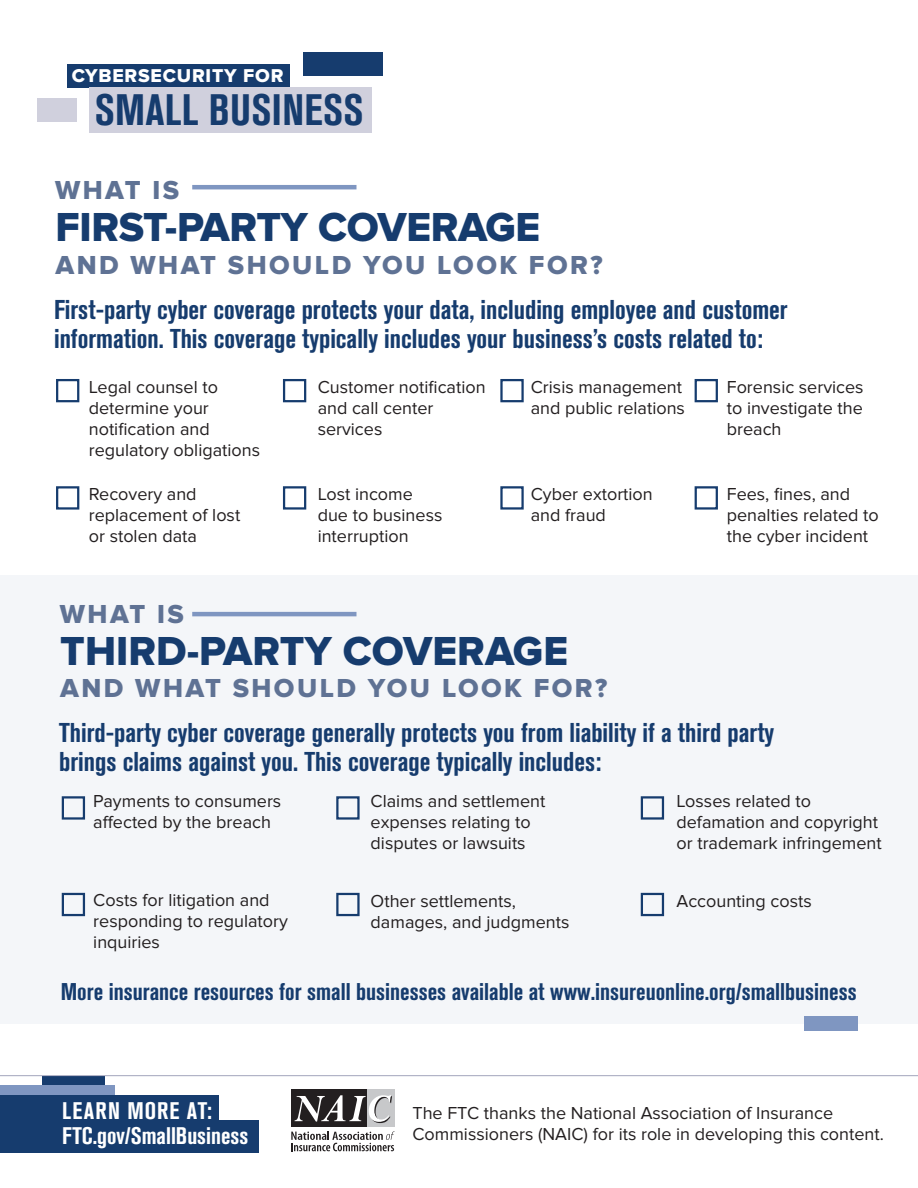
<style>
.page{position:relative;width:918px;height:1188px;background:#fff}
.page>*{position:absolute;margin:0;border:0;box-sizing:border-box;transform-origin:0 0}
.t1{font:700 condensed 43.65px "Akzidenz Grotesk BQ";letter-spacing:.01em;color:#163c6e}
.Cyber_H3_-_B{font:42px "Proxima Nova Extrabld";letter-spacing:-.01em;color:#163c6e}
.Cyber_H4{font:700 condensed 27px/28.5px "Akzidenz Grotesk BQ";color:#163c6e}
.Cyber_H3_-_B-2{font:27px "Proxima Nova Extrabld";letter-spacing:.09em;color:#5f7294}
.Cyber_H4-2{font:700 condensed 24px "Akzidenz Grotesk BQ";color:#163c6e}
.t2{font:700 condensed 23.85px/24.5px "Akzidenz Grotesk BQ";color:#fff}
.t3{font:19.35px "Proxima Nova Extrabld";letter-spacing:.04em;color:#fff}
.body{font:18px/21px "Proxima Nova";color:#231f20}
</style>
<div class="page">
<div style="left:67px;top:64px;width:223px;height:24px;background:#163c6e"></div>
<div style="left:303px;top:52px;width:80px;height:24px;background:#163c6e"></div>
<div style="left:89px;top:88px;width:283px;height:45px;background:#d0d0dd"></div>
<div style="left:38px;top:98px;width:39px;height:24px;background:#d0d0dd"></div>
<div style="left:42px;top:1076px;width:62px;height:10px;background:#163c6e"></div>
<div style="left:0;top:1120px;width:258px;height:32px;background:#163c6e"></div>
<div style="left:0;top:1095px;width:218px;height:28px;background:#163c6e"></div>
<div style="left:0;top:1085px;width:114px;height:10px;background:#7f96c1"></div>
<div style="left:0;top:575px;width:918px;height:449px;background:#f1f4f8"></div>
<div style="left:805px;top:1017px;width:53px;height:14px;background:#7f96c1"></div>
<svg style="left:56px;top:379px;width:662px;height:131px"></svg>
<svg style="left:61px;top:796px;width:604px;height:121px"></svg>
<hr style="left:192px;top:185px;width:164px;height:4px;background:#7f96c1">
<hr style="left:192px;top:612px;width:164px;height:4px;background:#7f96c1">
<svg style="left:291px;top:1131px;width:104px;height:20px"></svg>
<div style="left:291px;top:1090px;width:103px;height:37px;background:#231f20"></div>
<div style="left:367px;top:1090px;width:27px;height:37px;background:#c7c8ca"></div>
<svg style="left:294px;top:1095px;width:98px;height:28px"></svg>
<hr style="left:0;top:1075px;width:918px;height:1px;background:#8386a6">
<p class="t3" style="left:72px;top:64px;width:213px">CYBERSECURITY FOR</p>
<h1 class="t1" style="left:95px;top:85px;width:270px">SMALL BUSINESS</h1>
<p class="Cyber_H3_-_B-2" style="left:55px;top:175px;width:126px">WHAT IS</p>
<p class="Cyber_H3_-_B" style="left:55px;top:203px;width:486px">FIRST-PARTY COVERAGE</p>
<p class="Cyber_H3_-_B-2" style="left:55px;top:249px;width:549px">AND WHAT SHOULD YOU LOOK FOR?</p>
<p class="Cyber_H4" style="left:54px;top:295px;width:735px">First-party cyber coverage protects your data, including employee and customer information. This coverage typically includes your business’s costs related to:</p>
<p class="body" style="left:89px;top:377px;width:173px">Legal counsel to determine your notification and regulatory obligations</p>
<p class="body" style="left:89px;top:484px;width:153px">Recovery and replacement of lost or stolen data</p>
<p class="body" style="left:318px;top:377px;width:169px">Customer notification and call center services</p>
<p class="body" style="left:531px;top:377px;width:156px">Crisis management and public relations</p>
<p class="body" style="left:727px;top:377px;width:138px;text-align:justify">Forensic services to investigate the breach</p>
<p class="body" style="left:531px;top:484px;width:124px">Cyber extortion and fraud</p>
<p class="body" style="left:727px;top:484px;width:153px">Fees, fines, and penalties related to the cyber incident</p>
<p class="body" style="left:318px;top:484px;width:126px">Lost income due to business interruption</p>
<p class="Cyber_H3_-_B-2" style="left:60px;top:598px;width:126px">WHAT IS</p>
<p class="Cyber_H3_-_B" style="left:60px;top:626px;width:509px">THIRD-PARTY COVERAGE</p>
<p class="Cyber_H3_-_B-2" style="left:60px;top:672px;width:549px">AND WHAT SHOULD YOU LOOK FOR?</p>
<p class="Cyber_H4" style="left:59px;top:719px;width:717px">Third-party cyber coverage generally protects you from liability if a third party brings claims against you. This coverage typically includes:</p>
<p class="body" style="left:93px;top:791px;width:190px">Payments to consumers affected by the breach</p>
<p class="body" style="left:371px;top:791px;width:176px">Claims and settlement expenses relating to disputes or lawsuits</p>
<p class="body" style="left:677px;top:791px;width:207px">Losses related to defamation and copyright or trademark infringement</p>
<p class="body" style="left:93px;top:890px;width:196px">Costs for litigation and responding to regulatory inquiries</p>
<p class="body" style="left:371px;top:890px;width:200px">Other settlements, damages, and judgments</p>
<p class="body" style="left:677px;top:890px;width:137px">Accounting costs</p>
<p class="Cyber_H4-2" style="left:61px;top:978px;width:798px">More insurance resources for small businesses available at www.insureuonline.org/smallbusiness</p>
<h3 class="t2" style="left:62px;top:1099px;width:188px">LEARN MORE AT:<br>FTC.gov/SmallBusiness</h3>
<p class="body" style="left:412px;top:1103px;width:473px">The FTC thanks the National Association of Insurance<br>Commissioners (NAIC) for its role in developing this content.</p>
</div>
